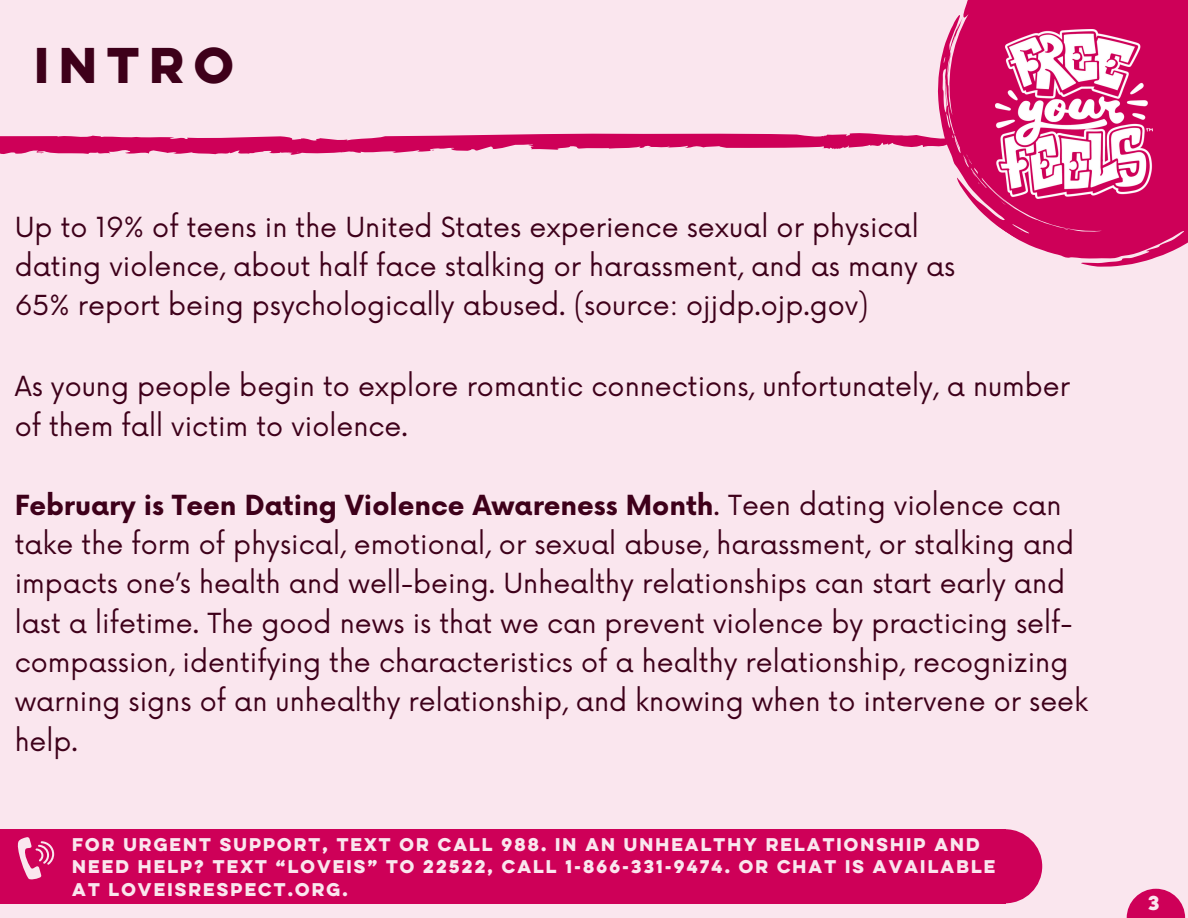
<style>
.page{position:relative;width:1188px;height:918px;background:#fae6ee}
.page>*{position:absolute;margin:0;border:0;box-sizing:border-box;transform-origin:0 0}
.t1{font:700 45px "Lulo Clean W01 One";color:#3e001a}
.t2{font:27px/39.3px "Now";color:#3e001a}
.t3{font:700 18px "Lulo Clean W01 One";color:#fae6ee}
.t4{font:700 16.5px/22.5px "Lulo Clean One";letter-spacing:-.1em;color:#fae6ee}
.s1{font-weight:700}
</style>
<div class="page">
<svg style="left:916px;top:0;width:272px;height:267px;fill:#ce0058"></svg>
<svg style="left:980px;top:180px;width:45px;height:35px"></svg>
<div style="left:0;top:829px;width:1005px;height:74px;background:#ce0058"></div>
<svg style="left:17px;top:837px;width:37px;height:43px"></svg>
<svg style="left:1005px;top:829px;width:37px;height:74px"></svg>
<svg style="left:0;top:133px;width:916px;height:22px;fill:#ce0058"></svg>
<img style="left:995px;top:30px;width:158px;height:168px">
<svg style="left:1127px;top:889px;width:58px;height:29px"></svg>
<h1 class="t1" style="left:34px;top:30px;width:211px">INTRO</h1>
<h2 class="t2" style="left:15px;top:209px;width:942px">Up to 19% of teens in the United States experience sexual or physical dating violence, about half face stalking or harassment, and as many as<br>65% report being psychologically abused. (source: ojjdp.ojp.gov)</h2>
<h2 class="t2" style="left:15px;top:368px;width:1057px">As young people begin to explore romantic connections, unfortunately, a number of them fall victim to violence.</h2>
<p class="t2" style="left:15px;top:487px;width:1075px"><span class="s1">February is Teen Dating Violence Awareness Month</span>. Teen dating violence can take the form of physical, emotional, or sexual abuse, harassment, or stalking and impacts one’s health and well-being. Unhealthy relationships can start early and last a lifetime. The good news is that we can prevent violence by practicing self&shy;compassion, identifying the characteristics of a healthy relationship, recognizing warning signs of an unhealthy relationship, and knowing when to intervene or seek help.</p>
<p class="t4" style="left:72px;top:835px;width:928px">FOR URGENT SUPPORT, TEXT OR CALL 988. IN AN UNHEALTHY RELATIONSHIP AND<br>NEED HELP? TEXT “LOVEIS” TO 22522, CALL 1-866-331-9474. OR CHAT IS AVAILABLE<br>AT LOVEISRESPECT.ORG.</p>
<h2 class="t3" style="left:1148px;top:889px;width:17px">3</h2>
</div>
